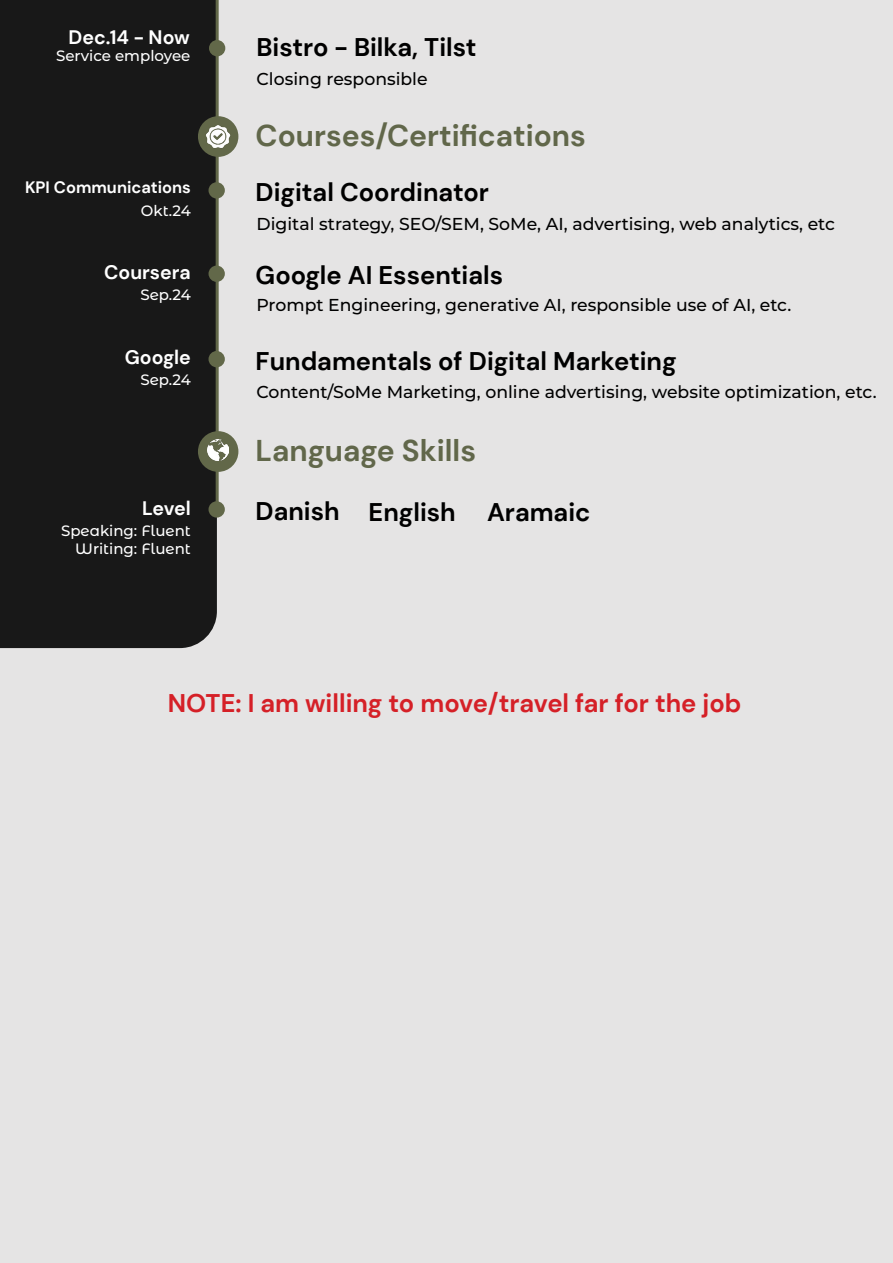
<style>
.page{position:relative;width:893px;height:1263px;background:#e5e4e4}
.page>*{position:absolute;margin:0;border:0;box-sizing:border-box;transform-origin:0 0}
.t1{font:700 30px "DM Sans";color:#61674a}
.t2{font:700 25.5px "DM Sans";color:#000}
.t3{font:700 25.5px "DM Sans";color:#d52027}
.t4{font:700 19.5px "DM Sans";color:#fff}
.t5{font:500 17.25px "Montserrat";color:#000}
.t6{font:700 16.5px "DM Sans";color:#fff}
.t7{font:500 15px/18px "Montserrat";color:#fff;text-align:right}
</style>
<div class="page">
<div style="left:0;top:0;width:217px;height:648px;background:#181818"></div>
<div style="left:209px;top:266px;width:16px;height:16px;background:#626849;border-radius:50%"></div>
<div style="left:209px;top:182px;width:16px;height:17px;background:#626849;border-radius:50%"></div>
<div style="left:209px;top:351px;width:16px;height:16px;background:#626849;border-radius:50%"></div>
<div style="left:209px;top:501px;width:16px;height:17px;background:#626849;border-radius:50%"></div>
<div style="left:198px;top:116px;width:40px;height:41px;background:#626849;border-radius:50%"></div>
<div style="left:198px;top:431px;width:40px;height:41px;background:#626849;border-radius:50%"></div>
<div style="left:209px;top:40px;width:16px;height:16px;background:#626849;border-radius:50%"></div>
<hr style="left:216px;top:0;width:3px;height:508px;background:#626849">
<img style="left:206px;top:125px;width:24px;height:23px">
<img style="left:207px;top:439px;width:22px;height:22px">
<p class="t4" style="left:69px;top:25px;width:123px">Dec.14 - Now</p>
<p class="t7" style="left:56px;top:46px;width:136px">Service employee</p>
<h2 class="t2" style="left:256px;top:31px;width:221px">Bistro - Bilka, Tilst</h2>
<p class="t5" style="left:256px;top:66px;width:173px">Closing responsible</p>
<p class="t6" style="left:25px;top:176px;width:167px">KPI Communications</p>
<p class="t7" style="left:141px;top:202px;width:51px">Okt.24</p>
<p class="t4" style="left:104px;top:260px;width:88px">Coursera</p>
<p class="t7" style="left:140px;top:285px;width:52px">Sep.24</p>
<p class="t4" style="left:125px;top:345px;width:67px">Google</p>
<p class="t7" style="left:140px;top:370px;width:52px">Sep.24</p>
<p class="t4" style="left:142px;top:496px;width:50px">Level</p>
<p class="t7" style="left:61px;top:521px;width:131px">Speaking: Fluent<br>Writing: Fluent</p>
<h1 class="t1" style="left:256px;top:117px;width:332px">Courses/Certifications</h1>
<h2 class="t2" style="left:256px;top:176px;width:235px">Digital Coordinator</h2>
<p class="t5" style="left:256px;top:212px;width:580px">Digital strategy, SEO/SEM, SoMe, AI, advertising, web analytics, etc</p>
<h2 class="t2" style="left:256px;top:259px;width:249px">Google AI Essentials</h2>
<p class="t5" style="left:256px;top:293px;width:536px">Prompt Engineering, generative AI, responsible use of AI, etc.</p>
<h2 class="t2" style="left:256px;top:345px;width:422px">Fundamentals of Digital Marketing</h2>
<p class="t5" style="left:256px;top:380px;width:622px">Content/SoMe Marketing, online advertising, website optimization, etc.</p>
<h1 class="t1" style="left:256px;top:432px;width:222px">Language Skills</h1>
<h2 class="t2" style="left:256px;top:495px;width:86px">Danish</h2>
<h2 class="t2" style="left:369px;top:496px;width:223px">English Aramaic</h2>
<h2 class="t3" style="left:168px;top:687px;width:575px">NOTE: I am willing to move/travel far for the job</h2>
</div>
